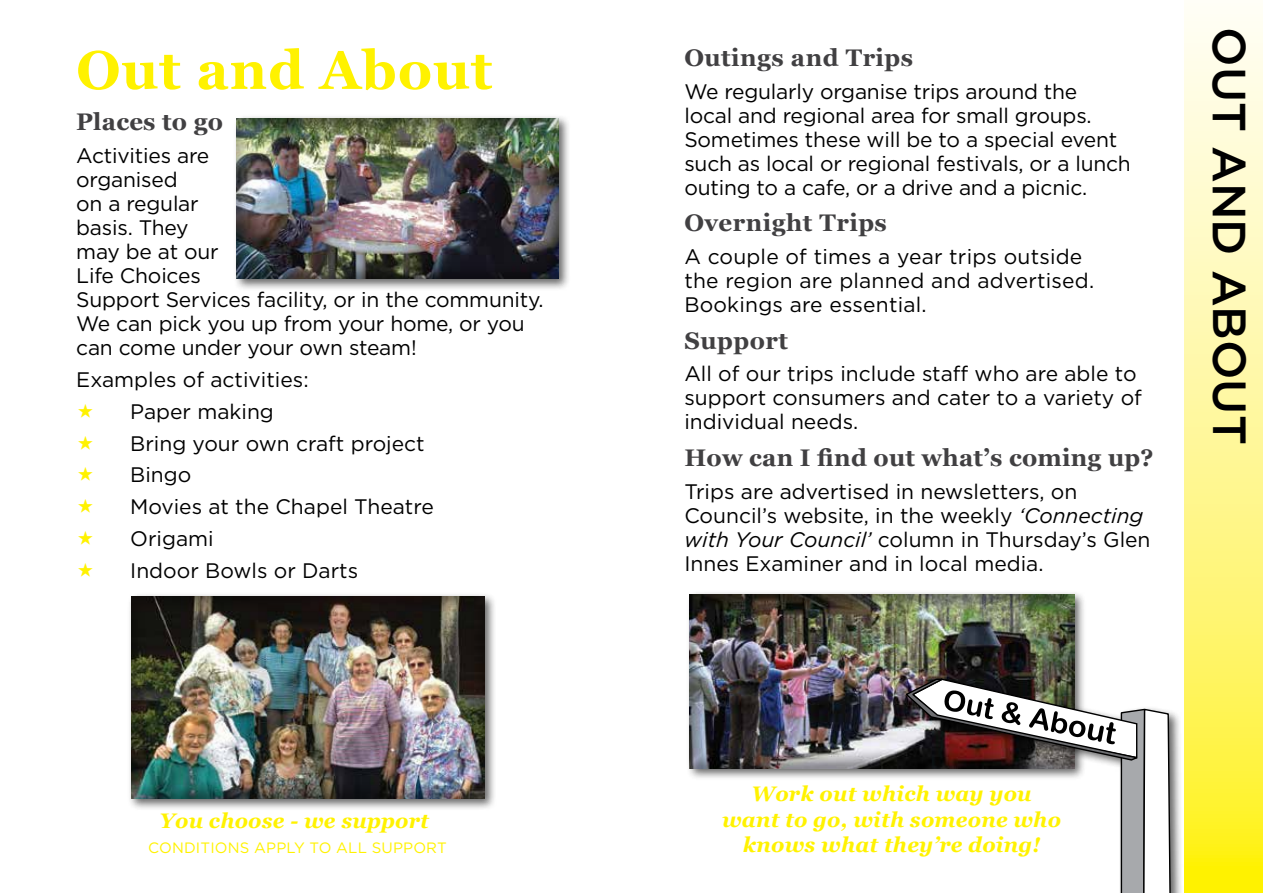
<style>
.page{position:relative;width:1263px;height:893px;background:#fff}
.page>*{position:absolute;margin:0;border:0;box-sizing:border-box;transform-origin:0 0}
.t1{font:700 54px "Georgia";letter-spacing:.02em;color:#fff200}
.t2{font:500 46.5px "Gotham";color:#000}
.t3{font:700 24px "Georgia";letter-spacing:.02em;color:#414042}
.t4{font:21px/24px "Gotham";letter-spacing:-.01em;color:#000}
.t5{font:21px/24px "Gotham";letter-spacing:.01em;color:#000}
.t6{font:italic 700 21px/25.2px "Georgia";letter-spacing:.01em;color:#fff200;text-align:center}
.t7{font:15px "Gotham";letter-spacing:.01em;color:#fff200}
.s1{font-style:italic}
</style>
<div class="page">
<svg style="left:1184px;top:14px;width:79px;height:879px"></svg>
<div style="left:686px;top:591px;width:401px;height:190px;background:#000;opacity:.6"></div>
<div style="left:688px;top:592px;width:389px;height:177px;background:#000;opacity:.4"></div>
<div style="left:903px;top:675px;width:280px;height:218px;background:#000;opacity:.6"></div>
<svg style="left:904px;top:678px;width:267px;height:215px"></svg>
<div style="left:127px;top:592px;width:370px;height:219px;background:#000;opacity:.6"></div>
<div style="left:131px;top:594px;width:355px;height:205px;background:#000;opacity:.4"></div>
<div style="left:233px;top:114px;width:338px;height:177px;background:#000;opacity:.6"></div>
<div style="left:237px;top:116px;width:324px;height:164px;background:#000;opacity:.4"></div>
<p class="t1" style="left:76px;top:35px;width:418px">Out and About</p>
<p class="t3" style="left:76px;top:107px;width:148px">Places to go</p>
<p class="t4" style="left:76px;top:143px;width:469px">Activities are<br>organised<br>on a regular<br>basis. They<br>may be at our<br>Life Choices<br>Support Services facility, or in the community.<br>We can pick you up from your home, or you can come under your own steam!</p>
<p class="t4" style="left:130px;top:363px;width:305px;line-height:32px;text-indent:-54px">Examples of activities:<br>Paper making<br>Bring your own craft project<br>Bingo<br>Movies at the Chapel Theatre<br>Origami<br>Indoor Bowls or Darts</p>
<p class="t3" style="left:684px;top:42px;width:230px">Outings and Trips</p>
<p class="t4" style="left:684px;top:79px;width:448px">We regularly organise trips around the<br>local and regional area for small groups.<br>Sometimes these will be to a special event such as local or regional festivals, or a lunch outing to a cafe, or a drive and a picnic.</p>
<p class="t3" style="left:684px;top:208px;width:204px">Overnight Trips</p>
<p class="t5" style="left:684px;top:244px;width:411px">A couple of times a year trips outside the region are planned and advertised.<br>Bookings are essential.</p>
<p class="t3" style="left:684px;top:325px;width:105px">Support</p>
<p class="t4" style="left:684px;top:361px;width:459px">All of our trips include staff who are able to support consumers and cater to a variety of individual needs.</p>
<p class="t3" style="left:684px;top:442px;width:471px">How can I find out what’s coming up?</p>
<p class="t4" style="left:684px;top:479px;width:468px">Trips are advertised in newsletters, on Council’s website, in the weekly <span class="s1">‘Connecting with Your Council’</span> column in Thursday’s Glen Innes Examiner and in local media.</p>
<p class="t2" style="left:1260px;top:27px;width:419px;rotate:90deg">OUT AND ABOUT</p>
<p class="t6" style="left:160px;top:808px;width:271px">You choose - we support</p>
<p class="t6" style="left:722px;top:781px;width:340px">Work out which way you want to go, with someone who</p>
<p class="t7" style="left:148px;top:838px;width:46px">conditio</p>
<p class="t7" style="left:228px;top:838px;width:38px">ns appl</p>
<p class="t7" style="left:294px;top:838px;width:54px">y to all</p>
<p class="t7" style="left:372px;top:838px;width:33px">suppo</p>
<p class="t7" style="left:426px;top:838px;width:18px">rt</p>
<p class="t6" style="left:743px;top:832px;width:299px">knows what they’re doing!</p>
</div>
